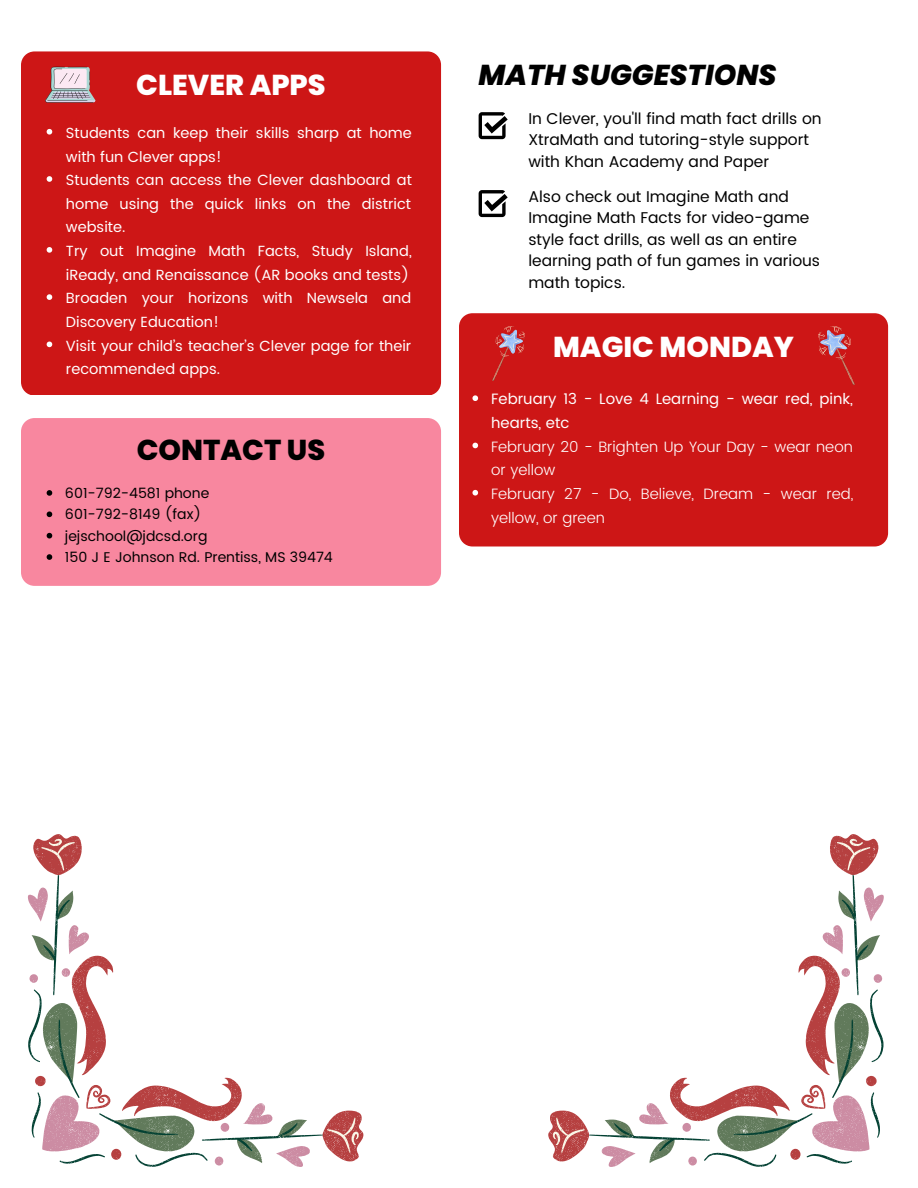
<style>
.page{position:relative;width:918px;height:1188px;background:#fff}
.page>*{position:absolute;margin:0;border:0;box-sizing:border-box;transform-origin:0 0}
.t1{font:800 28.8px "Poppins";color:#fff}
.t2{font:italic 800 28.8px "Poppins";color:#000}
.t3{font:800 28.8px "Poppins";color:#000}
.t4{font:15.6px/21.3px "Poppins";color:#000}
.t5{font:300 15px/23.7px "Poppins";color:#fff}
.t6{font:15px/23.7px "Poppins";color:#fff}
.t7{font:14.7px/23.7px "Poppins";color:#fff}
.t8{font:14.1px/21.3px "Poppins";color:#000}
</style>
<div class="page">
<div style="left:21px;top:418px;width:420px;height:168px;background:#f8879f;border-radius:13px"></div>
<svg style="left:47px;top:490px;width:5px;height:6px"></svg>
<svg style="left:47px;top:511px;width:5px;height:6px"></svg>
<svg style="left:47px;top:533px;width:5px;height:5px"></svg>
<svg style="left:47px;top:554px;width:5px;height:6px"></svg>
<div style="left:21px;top:51px;width:420px;height:344px;background:#cd1616;border-radius:13px"></div>
<svg style="left:45px;top:67px;width:51px;height:36px"></svg>
<div style="left:459px;top:313px;width:429px;height:233px;background:#cd1616;border-radius:13px"></div>
<svg style="left:472px;top:395px;width:6px;height:6px"></svg>
<svg style="left:472px;top:443px;width:6px;height:5px"></svg>
<svg style="left:472px;top:490px;width:6px;height:6px"></svg>
<img style="left:819px;top:326px;width:35px;height:59px">
<img style="left:492px;top:326px;width:33px;height:54px">
<svg style="left:479px;top:112px;width:29px;height:27px"></svg>
<svg style="left:479px;top:190px;width:29px;height:27px"></svg>
<svg style="left:548px;top:834px;width:331px;height:327px"></svg>
<svg style="left:602px;top:888px;width:282px;height:279px"></svg>
<svg style="left:553px;top:839px;width:317px;height:314px"></svg>
<svg style="left:669px;top:955px;width:208px;height:205px"></svg>
<svg style="left:47px;top:129px;width:5px;height:6px"></svg>
<svg style="left:47px;top:176px;width:5px;height:6px"></svg>
<svg style="left:47px;top:247px;width:5px;height:6px"></svg>
<svg style="left:47px;top:294px;width:5px;height:6px"></svg>
<svg style="left:47px;top:342px;width:5px;height:5px"></svg>
<svg style="left:33px;top:834px;width:331px;height:327px"></svg>
<svg style="left:28px;top:888px;width:282px;height:279px"></svg>
<svg style="left:41px;top:839px;width:318px;height:314px"></svg>
<svg style="left:35px;top:955px;width:207px;height:205px"></svg>
<h1 class="t1" style="left:136px;top:65px;width:191px">CLEVER APPS</h1>
<p class="t7" style="left:66px;top:121px;width:347px">Students can keep their skills sharp at home with fun Clever apps!<br>Students can access the Clever dashboard at home using the quick links on the district website.<br>Try out Imagine Math Facts, Study Island, iReady, and Renaissance (AR books and tests)<br>Broaden your horizons with Newsela and Discovery Education!<br>Visit your child’s teacher’s Clever page for their recommended apps.</p>
<h1 class="t3" style="left:137px;top:430px;width:190px">CONTACT US</h1>
<p class="t8" style="left:65px;top:482px;width:269px">601-792-4581 phone<br>601-792-8149 (fax) jejschool@jdcsd.org<br>150 J E Johnson Rd. Prentiss, MS 39474</p>
<h1 class="t2" style="left:479px;top:54px;width:300px">MATH SUGGESTIONS</h1>
<p class="t4" style="left:528px;top:108px;width:295px">In Clever, you'll find math fact drills on<br>XtraMath and tutoring-style support with Khan Academy and Paper</p>
<p class="t4" style="left:528px;top:186px;width:293px">Also check out Imagine Math and<br>Imagine Math Facts for video-game style fact drills, as well as an entire learning path of fun games in various math topics.</p>
<h1 class="t1" style="left:553px;top:327px;width:242px">MAGIC MONDAY</h1>
<p class="t6" style="left:491px;top:387px;width:363px">February 13 - Love 4 Learning - wear red, pink, hearts, etc</p>
<p class="t5" style="left:491px;top:435px;width:364px">February 20 - Brighten Up Your Day - wear neon or yellow<br>February 27 - Do, Believe, Dream - wear red, yellow, or green</p>
</div>
